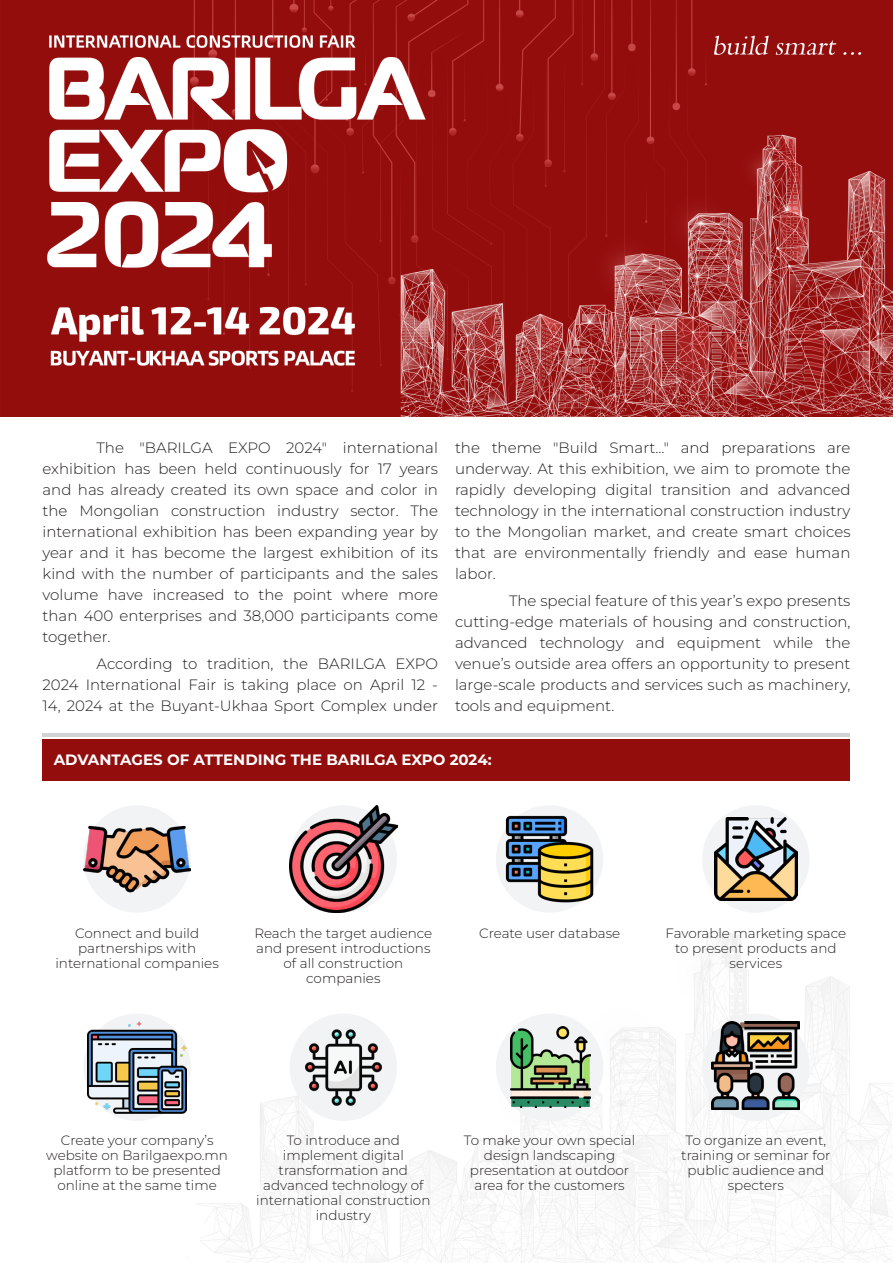
<style>
.page{position:relative;width:893px;height:1263px;background:#fff}
.page>*{position:absolute;margin:0;border:0;box-sizing:border-box;transform-origin:0 0}
.t1{font:300 15px/21px "Montserrat";color:#231f20;text-align:justify}
.t2{font:700 15px "Montserrat";color:#fff}
.t3{font:300 13.5px/15px "Montserrat";color:#231f20;text-align:center}
</style>
<div class="page">
<img style="left:198px;top:932px;width:695px;height:331px">
<div style="left:43px;top:740px;width:807px;height:41px;background:#930d0d"></div>
<hr style="left:43px;top:733px;width:807px;height:4px;background:#d1d2d4">
<div style="left:83px;top:1013px;width:108px;height:108px;background:#f2f3f4;border-radius:50%"></div>
<div style="left:290px;top:1013px;width:107px;height:108px;background:#f2f3f4;border-radius:50%"></div>
<div style="left:496px;top:805px;width:107px;height:108px;background:#f2f3f4;border-radius:50%"></div>
<div style="left:496px;top:1013px;width:107px;height:108px;background:#f2f3f4;border-radius:50%"></div>
<div style="left:702px;top:805px;width:107px;height:108px;background:#f2f3f4;border-radius:50%"></div>
<div style="left:702px;top:1013px;width:107px;height:108px;background:#f2f3f4;border-radius:50%"></div>
<img style="left:83px;top:806px;width:108px;height:106px">
<img style="left:290px;top:805px;width:107px;height:108px">
<img style="left:505px;top:815px;width:89px;height:88px">
<img style="left:714px;top:817px;width:83px;height:84px">
<img style="left:87px;top:1017px;width:100px;height:97px">
<img style="left:297px;top:1021px;width:92px;height:92px">
<img style="left:510px;top:1027px;width:81px;height:80px">
<img style="left:712px;top:1021px;width:88px;height:88px">
<img style="left:0;top:0;width:893px;height:416px">
<p class="t1" style="left:43px;top:436px;width:397px;text-indent:54px">The "BARILGA EXPO 2024" international exhibition has been held continuously for 17 years and has already created its own space and color in the Mongolian construction industry sector. The international exhibition has been expanding year by year and it has become the largest exhibition of its kind with the number of participants and the sales volume have increased to the point where more than 400 enterprises and 38,000 participants come together.</p>
<p class="t1" style="left:43px;top:653px;width:397px;text-indent:54px">According to tradition, the BARILGA EXPO 2024 International Fair is taking place on April 12 - 14, 2024 at the Buyant-Ukhaa Sport Complex under</p>
<p class="t1" style="left:455px;top:436px;width:397px">the theme "Build Smart..." and preparations are underway. At this exhibition, we aim to promote the rapidly developing digital transition and advanced technology in the international construction industry to the Mongolian market, and create smart choices that are environmentally friendly and ease human labor.</p>
<p class="t1" style="left:455px;top:590px;width:397px;text-indent:54px">The special feature of this year’s expo presents cutting-edge materials of housing and construction, advanced technology and equipment while the venue’s outside area offers an opportunity to present large-scale products and services such as machinery, tools and equipment.</p>
<p class="t2" style="left:54px;top:748px;width:439px">ADVANTAGES OF ATTENDING THE BARILGA EXPO 2024:</p>
<p class="t3" style="left:55px;top:925px;width:165px">Connect and build partnerships with international companies</p>
<p class="t3" style="left:254px;top:925px;width:179px">Reach the target audience and present introductions of all construction companies</p>
<p class="t3" style="left:479px;top:925px;width:143px">Create user database</p>
<p class="t3" style="left:665px;top:925px;width:182px">Favorable marketing space to present products and services</p>
<p class="t3" style="left:46px;top:1133px;width:183px">Create your company’s website on Barilgaexpo.mn platform to be presented online at the same time</p>
<p class="t3" style="left:256px;top:1133px;width:176px">To introduce and implement digital transformation and advanced technology of international construction industry</p>
<p class="t3" style="left:464px;top:1133px;width:173px">To make your own special design landscaping presentation at outdoor area for the customers</p>
<p class="t3" style="left:681px;top:1133px;width:151px">To organize an event, training or seminar for public audience and specters</p>
</div>
